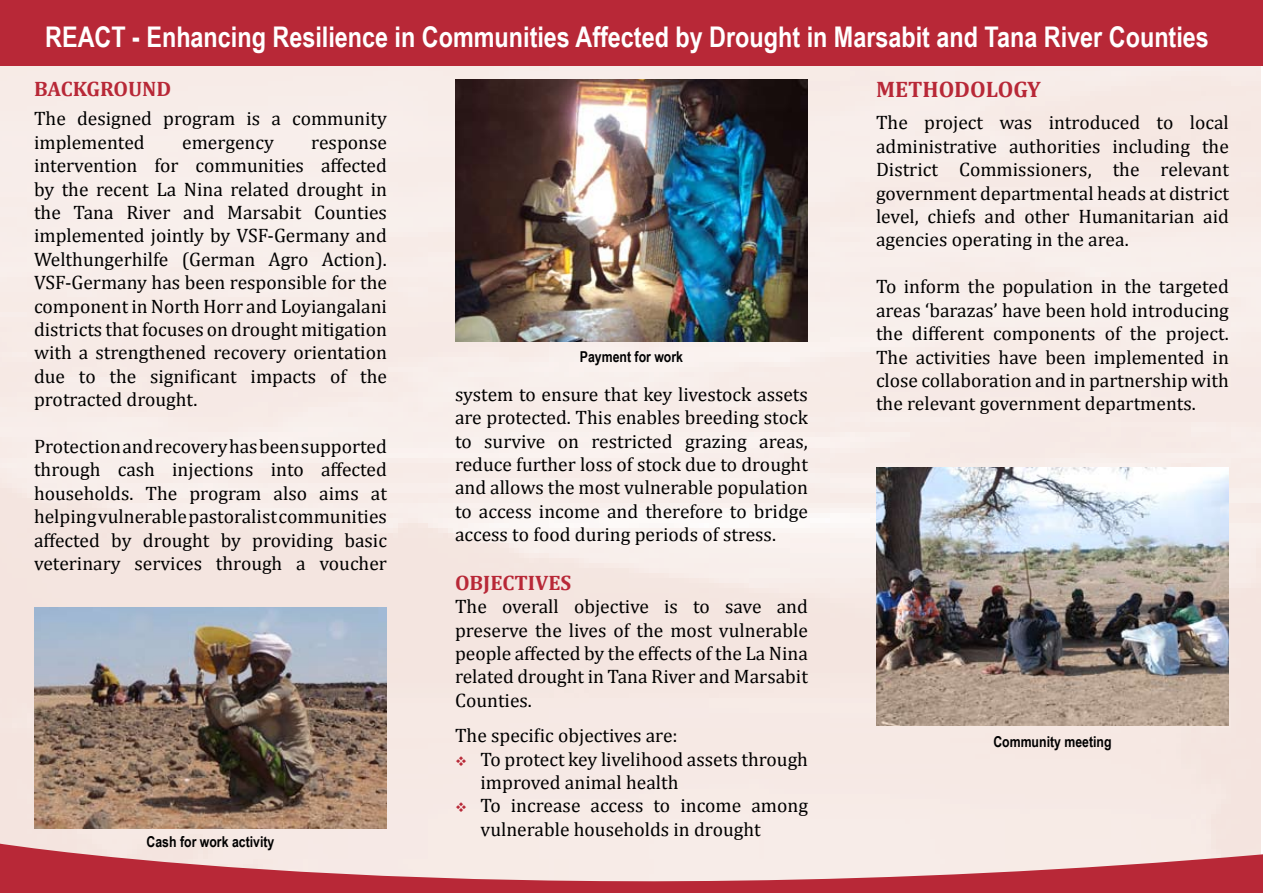
<style>
.page{position:relative;width:1263px;height:893px;background:#fff}
.page>*{position:absolute;margin:0;border:0;box-sizing:border-box;transform-origin:0 0}
.t1{font:700 28.5px "Arial Narrow";color:#fff}
.t2{font:700 22.5px "Cambria";color:#b82837}
.t3{font:700 21px "Cambria";color:#b82837}
.t4{font:19.5px/23.4px "Cambria";color:#000;text-align:justify}
.t5{font:700 15px "Arial Narrow";color:#000}
.s1{color:#b82837}
</style>
<div class="page">
<div style="left:0;top:66px;width:1261px;height:775px;background:#f7ebe7"></div>
<svg style="left:0;top:841px;width:1263px;height:52px;background:#db979b"></svg>
<img style="left:34px;top:607px;width:353px;height:221px">
<img style="left:455px;top:80px;width:352px;height:262px">
<img style="left:876px;top:468px;width:353px;height:258px">
<div style="left:0;top:0;width:1263px;height:66px;background:#b82837"></div>
<h1 class="t1" style="left:45px;top:15px;width:1165px">REACT - Enhancing Resilience in Communities Affected by Drought in Marsabit and Tana River Counties</h1>
<p class="t3" style="left:34px;top:76px;width:139px">BACKGROUND</p>
<p class="t4" style="left:34px;top:107px;width:354px">The designed program is a community implemented</p>
<p class="t4" style="left:34px;top:130px;width:354px;text-indent:277px">response intervention for communities affected by the recent La Nina related drought in the Tana River and Marsabit Counties implemented jointly by VSF-Germany and Welthungerhilfe (German Agro Action).<br>VSF-Germany has been responsible for the component in North Horr and Loyiangalani districts that focuses on drought mitigation with a strengthened recovery orientation due to the significant impacts of the protracted drought.</p>
<p class="t4" style="left:34px;top:434px;width:354px">Protection and recovery has been supported through cash injections into affected households. The program also aims at helping vulnerable pastoralist communities affected by drought by providing basic veterinary services through a voucher</p>
<p class="t4" style="left:182px;top:130px;width:93px">emergency</p>
<p class="t5" style="left:147px;top:831px;width:129px">Cash for work activity</p>
<p class="t5" style="left:580px;top:346px;width:105px">Payment for work</p>
<p class="t4" style="left:455px;top:382px;width:354px">system to ensure that key livestock assets are protected. This enables breeding stock to survive on restricted grazing areas, reduce further loss of stock due to drought and allows the most vulnerable population to access income and therefore to bridge access to food during periods of stress.</p>
<p class="t3" style="left:455px;top:570px;width:118px">OBJECTIVES</p>
<p class="t4" style="left:455px;top:595px;width:354px">The overall objective is to save and preserve the lives of the most vulnerable people affected by the effects of the La Nina related drought in Tana River and Marsabit Counties.</p>
<p class="t4" style="left:455px;top:724px;width:224px">The specific objectives are:</p>
<p class="t4" style="left:480px;top:747px;width:329px;text-indent:-26px"><span class="s1">❖</span> To protect key livelihood assets through improved animal health</p>
<p class="t4" style="left:480px;top:794px;width:329px;text-indent:-26px"><span class="s1">❖</span> To increase access to income among vulnerable households in drought</p>
<p class="t2" style="left:876px;top:76px;width:166px">METHODOLOGY</p>
<p class="t4" style="left:876px;top:111px;width:354px">The project was introduced to local administrative authorities including the District Commissioners, the relevant government departmental heads at district level, chiefs and other Humanitarian aid agencies operating in the area.</p>
<p class="t4" style="left:876px;top:275px;width:354px">To inform the population in the targeted areas ‘barazas’ have been hold introducing the different components of the project.<br>The activities have been implemented in close collaboration and in partnership with the relevant government departments.</p>
<p class="t5" style="left:993px;top:730px;width:120px">Community meeting</p>
</div>
